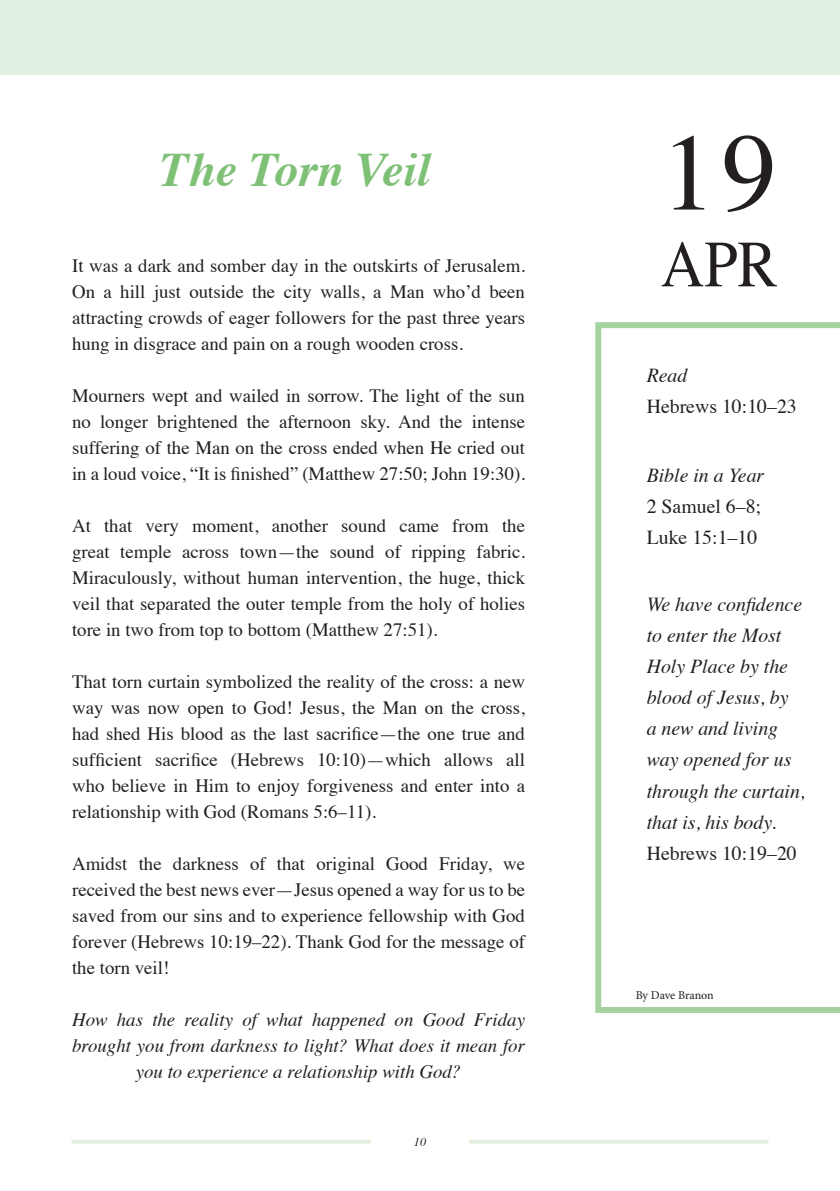
<style>
.page{position:relative;width:840px;height:1191px;background:#fff}
.page>*{position:absolute;margin:0;border:0;box-sizing:border-box;transform-origin:0 0}
.t1{font:110px "Times";color:#231f20}
.t2{font:66px "Times";color:#231f20;scale:.91 1}
.t3{font:italic 700 48px "Times";color:#7fc077}
.t4{font:italic 19.8px/31px "Times";color:#231f20}
.t5{font:19.8px/31px "Times";color:#231f20}
.t6{font:18.8px/26px "Times";color:#231f20;text-align:justify}
.t7{font:italic 18.8px/26px "Times";color:#231f20;text-align:center}
.t8{font:12px "Minion Pro";letter-spacing:-.01em;color:#231f20}
.t9{font:italic 12px "Times";color:#231f20}
</style>
<div class="page">
<div style="left:0;top:0;width:839px;height:74px;background:#e1f2e2"></div>
<svg style="left:595px;top:322px;width:244px;height:691px"></svg>
<svg style="left:469px;top:1140px;width:299px;height:3px"></svg>
<svg style="left:71px;top:1140px;width:300px;height:3px"></svg>
<h3 class="t3" style="left:159px;top:150px;width:272px">The Torn Veil</h3>
<p class="t6" style="left:72px;top:254px;width:454px">It was a dark and somber day in the outskirts of Jerusalem.<br>On a hill just outside the city walls, a Man who’d been attracting crowds of eager followers for the past three years hung in disgrace and pain on a rough wooden cross.</p>
<p class="t6" style="left:72px;top:384px;width:454px">Mourners wept and wailed in sorrow. The light of the sun no longer brightened the afternoon sky. And the intense suffering of the Man on the cross ended when He cried out in a loud voice, “It is finished” (Matthew 27:50; John 19:30).</p>
<p class="t6" style="left:72px;top:514px;width:454px">At that very moment, another sound came from the great temple across town—the sound of ripping fabric.<br>Miraculously, without human intervention, the huge, thick veil that separated the outer temple from the holy of holies tore in two from top to bottom (Matthew 27:51).</p>
<p class="t6" style="left:72px;top:670px;width:454px">That torn curtain symbolized the reality of the cross: a new way was now open to God! Jesus, the Man on the cross, had shed His blood as the last sacrifice—the one true and sufficient sacrifice (Hebrews 10:10)—which allows all who believe in Him to enjoy forgiveness and enter into a relationship with God (Romans 5:6–11).</p>
<p class="t6" style="left:72px;top:852px;width:454px">Amidst the darkness of that original Good Friday, we received the best news ever—Jesus opened a way for us to be saved from our sins and to experience fellowship with God forever (Hebrews 10:19–22). Thank God for the message of the torn veil!</p>
<p class="t7" style="left:72px;top:1008px;width:454px">How has the reality of what happened on Good Friday brought you from darkness to light? What does it mean for you to experience a relationship with God?</p>
<p class="t9" style="left:414px;top:1137px;width:13px">10</p>
<h1 class="t1" style="left:660px;top:127px;width:117px">19</h1>
<h2 class="t2" style="left:660px;top:237px;width:130px">APR</h2>
<p class="t4" style="left:646px;top:362px;width:42px">Read</p>
<p class="t5" style="left:646px;top:393px;width:152px">Hebrews 10:10–23</p>
<p class="t4" style="left:646px;top:461px;width:119px">Bible in a Year</p>
<p class="t5" style="left:646px;top:492px;width:116px">2 Samuel 6–8;<br>Luke 15:1–10</p>
<p class="t4" style="left:646px;top:590px;width:160px">We have confidence to enter the Most<br>Holy Place by the blood of Jesus, by<br>a new and living way opened for us through the curtain, that is, his body.</p>
<p class="t5" style="left:646px;top:839px;width:152px">Hebrews 10:19–20</p>
<p class="t8" style="left:635px;top:987px;width:80px">By Dave Branon</p>
</div>
